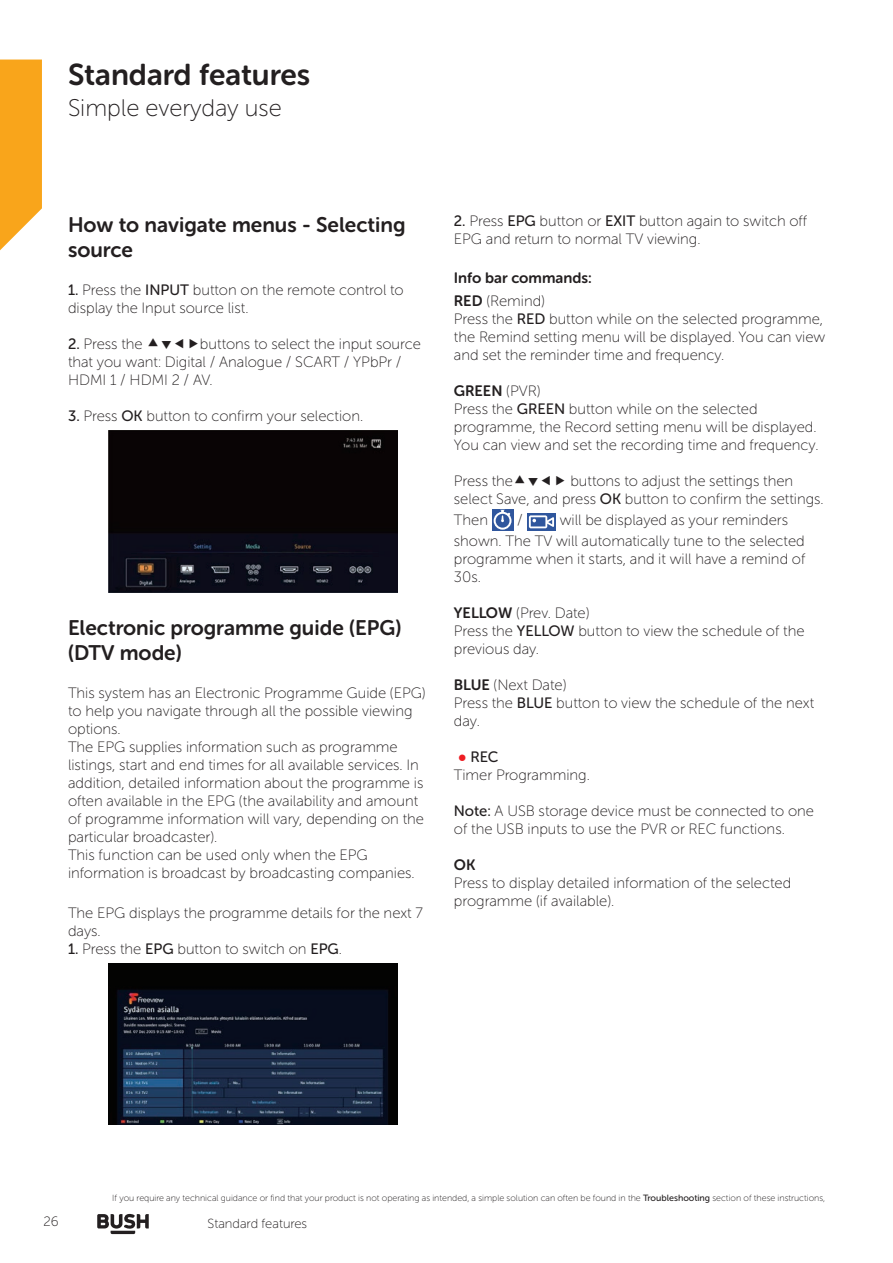
<style>
.page{position:relative;width:893px;height:1263px;background:#fff}
.page>*{position:absolute;margin:0;border:0;box-sizing:border-box;transform-origin:0 0}
.t1{font:30px "Museo Sans Rounded 700";color:#231f20}
.t2{font:24px "Museo Sans Rounded 100";color:#231f20}
.t3{font:21px/25.2px "Museo Sans Rounded 700";color:#231f20}
.t4{font:15px/18px "Museo Sans Rounded 100";color:#231f20}
.t5{font:15px "Museo Sans Rounded 700";color:#231f20}
.t6{font:15px "Museo Sans Rounded 500";color:#231f20}
.t7{font:13.5px "Museo Sans Rounded 100";color:#231f20}
.t8{font:13.2px "Museo Sans Rounded 100";color:#231f20}
.t9{font:9px "Museo Sans Rounded 100";color:#231f20}
.s1{font-family:"Museo Sans Rounded 500"}
.s2{font-family:"Museo Sans Rounded 700"}
.s3{font-family:"Museo Sans Rounded 100"}
.s4{font-family:"Arial";font-weight:700;color:#ee1d23}
</style>
<div class="page">
<svg style="left:0;top:60px;width:42px;height:191px;background:#f9ae34"></svg>
<svg style="left:97px;top:1214px;width:52px;height:20px"></svg>
<img style="left:108px;top:430px;width:290px;height:162px">
<img style="left:108px;top:963px;width:290px;height:162px">
<svg style="left:492px;top:509px;width:21px;height:21px"></svg>
<svg style="left:494px;top:510px;width:17px;height:20px"></svg>
<svg style="left:527px;top:513px;width:29px;height:17px"></svg>
<svg style="left:529px;top:515px;width:25px;height:13px"></svg>
<h1 class="t1" style="left:68px;top:58px;width:244px">Standard features</h1>
<h2 class="t2" style="left:68px;top:95px;width:215px">Simple everyday use</h2>
<h3 class="t3" style="left:68px;top:212px;width:339px">How to navigate menus - Selecting source</h3>
<p class="t4" style="left:68px;top:281px;width:337px"><span class="s1">1.</span> Press the <span class="s1">INPUT</span> button on the remote control to display the Input source list.</p>
<p class="t4" style="left:68px;top:335px;width:76px"><span class="s1">2.</span> Press the</p>
<p class="t4" style="left:68px;top:335px;width:354px;text-indent:132px">buttons to select the input source that you want: Digital / Analogue / SCART / YPbPr /<br>HDMI 1 / HDMI 2 / AV.</p>
<p class="t4" style="left:68px;top:407px;width:297px"><span class="s1">3.</span> Press <span class="s1">OK</span> button to confirm your selection.</p>
<h3 class="t3" style="left:68px;top:615px;width:335px">Electronic programme guide (EPG) (DTV mode)</h3>
<p class="t4" style="left:68px;top:684px;width:359px">This system has an Electronic Programme Guide (EPG) to help you navigate through all the possible viewing options.<br>The EPG supplies information such as programme listings, start and end times for all available services. In addition, detailed information about the programme is often available in the EPG (the availability and amount of programme information will vary, depending on the particular broadcaster).<br>This function can be used only when the EPG information is broadcast by broadcasting companies.</p>
<p class="t4" style="left:68px;top:903px;width:356px">The EPG displays the programme details for the next 7 days.</p>
<p class="t4" style="left:68px;top:939px;width:275px"><span class="s1">1.</span> Press the <span class="s1">EPG</span> button to switch on <span class="s1">EPG</span>.</p>
<p class="t4" style="left:454px;top:212px;width:355px"><span class="s1">2.</span> Press <span class="s1">EPG</span> button or <span class="s1">EXIT</span> button again to switch off<br>EPG and return to normal TV viewing.</p>
<p class="t5" style="left:454px;top:270px;width:139px">Info bar commands:</p>
<p class="t4" style="left:454px;top:292px;width:373px"><span class="s2">RED</span> (Remind)<br>Press the <span class="s1">RED</span> button while on the selected programme, the Remind setting menu will be displayed. You can view and set the reminder time and frequency.</p>
<p class="t5" style="left:454px;top:382px;width:88px">GREEN <span class="s3">(PVR)</span></p>
<p class="t4" style="left:454px;top:400px;width:366px">Press the <span class="s1">GREEN</span> button while on the selected programme, the Record setting menu will be displayed.<br>You can view and set the recording time and frequency.</p>
<p class="t4" style="left:454px;top:472px;width:61px">Press the</p>
<p class="t4" style="left:454px;top:472px;width:371px;text-indent:116px">buttons to adjust the settings then select Save, and press <span class="s1">OK</span> button to confirm the settings.</p>
<p class="t4" style="left:454px;top:511px;width:36px">Then</p>
<p class="t4" style="left:517px;top:511px;width:7px">/</p>
<p class="t4" style="left:454px;top:509px;width:352px;line-height:21.3px;text-indent:106px">will be displayed as your reminders shown. The TV will automatically tune to the selected</p>
<p class="t4" style="left:454px;top:550px;width:353px">programme when it starts, and it will have a remind of<br>30s.</p>
<p class="t4" style="left:454px;top:604px;width:352px"><span class="s2">YELLOW</span> (Prev. Date)<br>Press the <span class="s1">YELLOW</span> button to view the schedule of the previous day.</p>
<p class="t4" style="left:454px;top:676px;width:362px"><span class="s2">BLUE</span> (Next Date)<br>Press the <span class="s1">BLUE</span> button to view the schedule of the next day.</p>
<p class="t6" style="left:458px;top:749px;width:42px"><span class="s4">●</span> REC</p>
<p class="t4" style="left:454px;top:766px;width:137px">Timer Programming.</p>
<p class="t4" style="left:454px;top:802px;width:362px"><span class="s1">Note:</span> A USB storage device must be connected to one of the USB inputs to use the PVR or REC functions.</p>
<p class="t5" style="left:454px;top:857px;width:23px">OK</p>
<p class="t4" style="left:454px;top:874px;width:339px">Press to display detailed information of the selected programme (if available).</p>
<p class="t7" style="left:44px;top:1214px;width:17px">26</p>
<p class="t9" style="left:112px;top:1193px;width:714px">If you require any technical guidance or find that your product is not operating as intended, a simple solution can often be found in the <span class="s1">Troubleshooting</span> section of these instructions,</p>
<p class="t8" style="left:208px;top:1216px;width:101px">Standard features</p>
</div>
